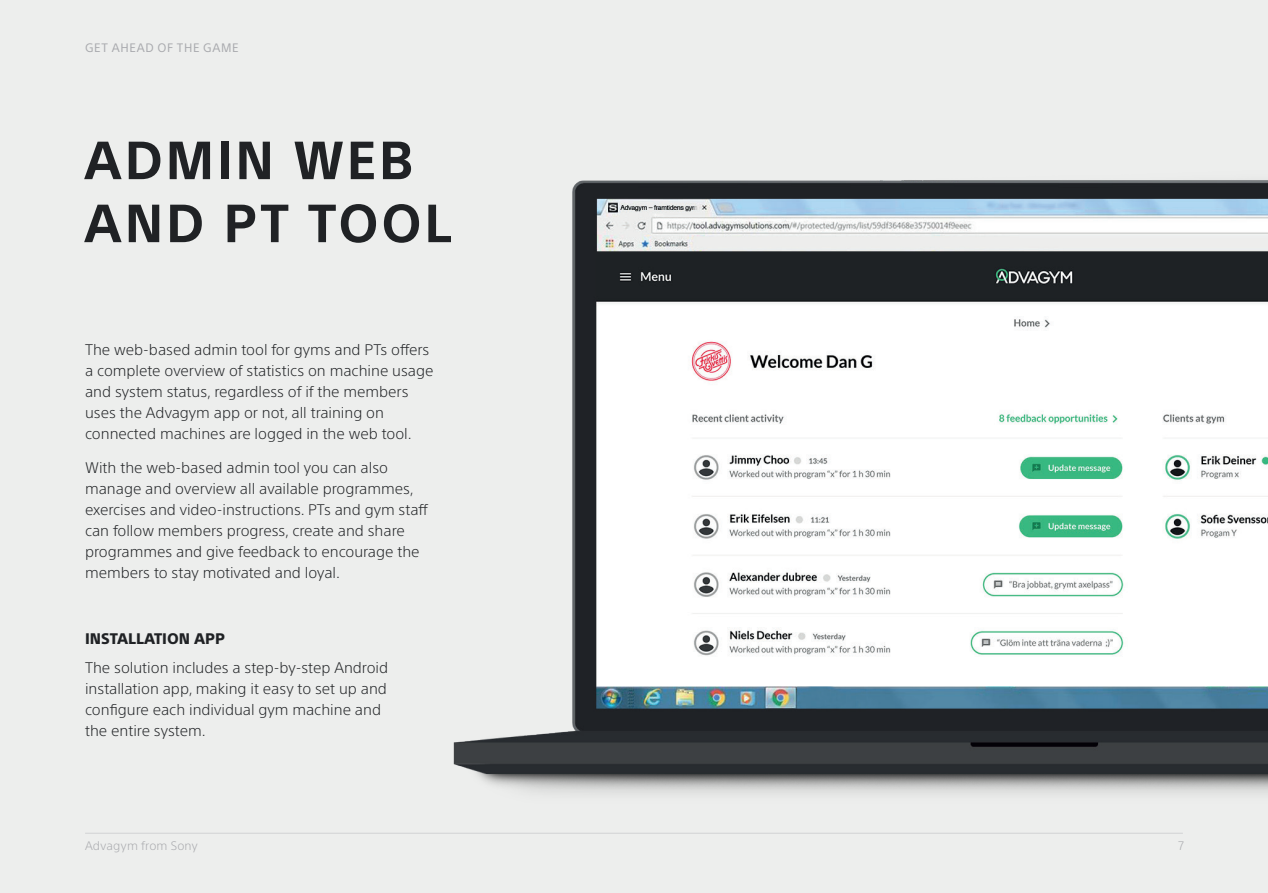
<style>
.page{position:relative;width:1268px;height:893px;background:#fff}
.page>*{position:absolute;margin:0;border:0;box-sizing:border-box;transform-origin:0 0}
.t1{font:700 52.5px/63px "SST";letter-spacing:.05em;color:#202225}
.t2{font:300 15px/21px "SST";color:#202225}
.t3{font:800 15px "SST";color:#202225}
.t4{font:12px "SST";letter-spacing:.055em;color:#a8a9ad}
.t5{font:300 12px "SST";letter-spacing:.02em;color:#a8a9ad}
</style>
<div class="page">
<div style="left:0;top:0;width:1267px;height:893px;background:#edeeed"></div>
<img style="left:453px;top:180px;width:814px;height:654px">
<hr style="left:85px;top:833px;width:1097px;height:1px;background:#d1d2d4">
<p class="t4" style="left:85px;top:40px;width:155px">GET AHEAD OF THE GAME</p>
<h1 class="t1" style="left:84px;top:128px;width:369px">ADMIN WEB<br>AND PT TOOL</h1>
<p class="t2" style="left:85px;top:339px;width:350px">The web-based admin tool for gyms and PTs offers a complete overview of statistics on machine usage and system status, regardless of if the members uses the Advagym app or not, all training on connected machines are logged in the web tool.</p>
<p class="t2" style="left:85px;top:457px;width:344px">With the web-based admin tool you can also manage and overview all available programmes, exercises and video-instructions. PTs and gym staff can follow members progress, create and share programmes and give feedback to encourage the members to stay motivated and loyal.</p>
<p class="t3" style="left:85px;top:629px;width:141px">INSTALLATION APP</p>
<p class="t2" style="left:85px;top:657px;width:304px">The solution includes a step-by-step Android installation app, making it easy to set up and configure each individual gym machine and the entire system.</p>
<p class="t5" style="left:85px;top:839px;width:114px">Advagym from Sony</p>
<p class="t5" style="left:1177px;top:839px;width:7px">7</p>
</div>
